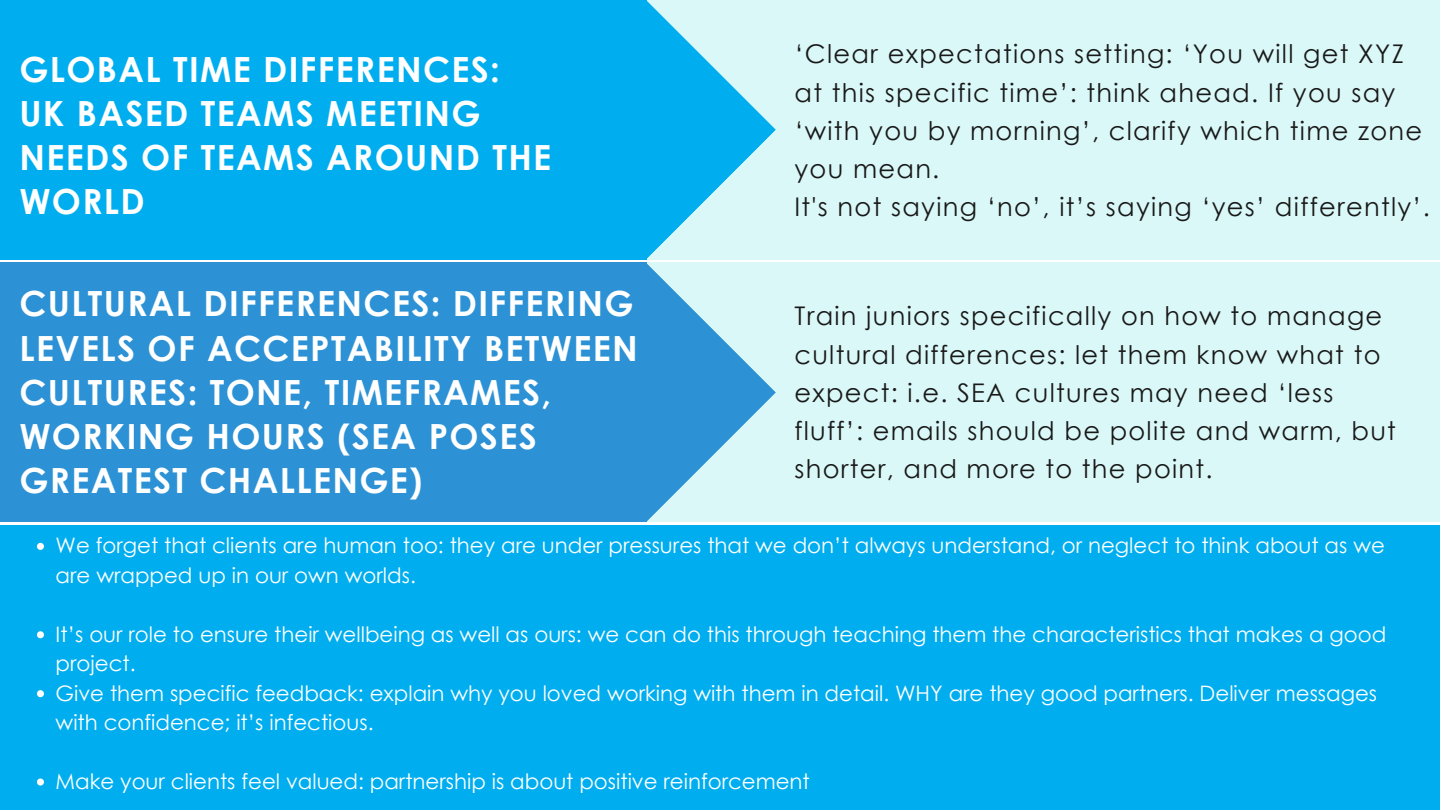
<style>
.page{position:relative;width:1440px;height:810px;background:#fff}
.page>*{position:absolute;margin:0;border:0;box-sizing:border-box;transform-origin:0 0}
.t1{font:700 34.7px/44.2px "Century Gothic";letter-spacing:.04em;color:#fff}
.t2{font:25.7px/38.2px "Century Gothic";letter-spacing:.05em;color:#191919}
.t3{font:21.3px/29.5px "Century Gothic";color:#fff}
</style>
<div class="page">
<div style="left:66px;top:0;width:1374px;height:259px;background:#dbf8f8"></div>
<div style="left:0;top:0;width:646px;height:260px;background:#00aeef"></div>
<svg style="left:646px;top:0;width:130px;height:260px"></svg>
<div style="left:0;top:525px;width:1440px;height:285px;background:#00aeef"></div>
<div style="left:66px;top:263px;width:1374px;height:259px;background:#dbf8f8"></div>
<div style="left:0;top:263px;width:646px;height:259px;background:#2c92d5"></div>
<svg style="left:646px;top:263px;width:130px;height:259px"></svg>
<svg style="left:37px;top:543px;width:7px;height:7px"></svg>
<svg style="left:37px;top:631px;width:7px;height:7px"></svg>
<svg style="left:37px;top:690px;width:7px;height:7px"></svg>
<svg style="left:37px;top:779px;width:7px;height:7px"></svg>
<h1 class="t1" style="left:19px;top:46px;width:533px">GLOBAL TIME DIFFERENCES:<br>UK BASED TEAMS MEETING<br>NEEDS OF TEAMS AROUND THE<br>WORLD</h1>
<h1 class="t1" style="left:19px;top:281px;width:620px">CULTURAL DIFFERENCES: DIFFERING<br>LEVELS OF ACCEPTABILITY BETWEEN<br>CULTURES: TONE, TIMEFRAMES,<br>WORKING HOURS (SEA POSES<br>GREATEST CHALLENGE)</h1>
<p class="t2" style="left:794px;top:34px;width:637px">‘Clear expectations setting: ‘You will get XYZ at this specific time’: think ahead. If you say ‘with you by morning’, clarify which time zone you mean.<br>It's not saying ‘no’, it’s saying ‘yes’ differently’.</p>
<p class="t2" style="left:794px;top:296px;width:603px">Train juniors specifically on how to manage cultural differences: let them know what to expect: i.e. SEA cultures may need ‘less fluff’: emails should be polite and warm, but shorter, and more to the point.</p>
<p class="t3" style="left:56px;top:530px;width:1331px">We forget that clients are human too: they are under pressures that we don’t always understand, or neglect to think about as we are wrapped up in our own worlds.</p>
<p class="t3" style="left:56px;top:619px;width:1332px">It’s our role to ensure their wellbeing as well as ours: we can do this through teaching them the characteristics that makes a good project.<br>Give them specific feedback: explain why you loved working with them in detail. WHY are they good partners. Deliver messages with confidence; it’s infectious.</p>
<p class="t3" style="left:56px;top:766px;width:756px">Make your clients feel valued: partnership is about positive reinforcement</p>
</div>
